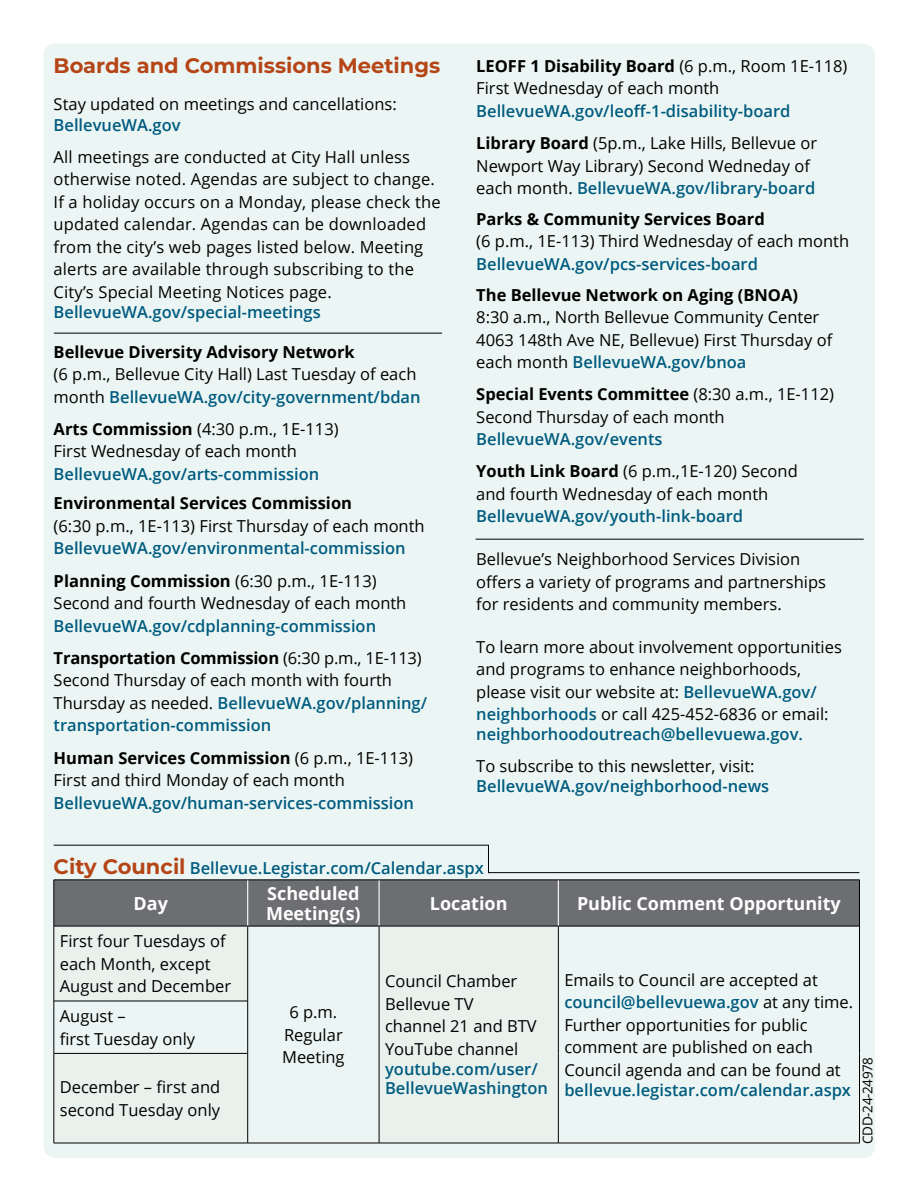
<style>
.page{position:relative;width:918px;height:1188px;background:#fff}
.page>*{position:absolute;margin:0;border:0;box-sizing:border-box;transform-origin:0 0}
.Calendar_meeting_title{font:700 21px "Montserrat";color:#b54516}
.Meetings_back_page{font:700 18px/19.5px "Open Sans";color:#fff}
.Meetings_back_page-2{font:16.5px/22.5px "Open Sans";color:#000}
.text_in_table_back_page{font:16.5px/22.5px "Open Sans";color:#000}
.text_in_table_back_page-2{font:600 16.5px/19.8px "Open Sans";color:#005b7f}
.Meetings_back_page-3{font:600 16.5px "Open Sans";color:#005b7f}
.Calendar_meeting_title-2{font:600 16.5px "Open Sans";color:#005b7f}
.Paragraph_text{font:13.5px "Open Sans";letter-spacing:-.025em;color:#000}
.s1{font-weight:600;color:#005b7f}
.s2{font-weight:700}
.s3{font-family:"Montserrat";font-weight:700;font-size:21px;color:#b54516}
.s4{font-weight:400;color:#000}
</style>
<div class="page">
<div style="left:42px;top:42px;width:834px;height:1118px;background:#ebf6f4;border-radius:13px"></div>
<hr style="left:54px;top:333px;width:388px;height:1px;background:#000">
<div style="left:55px;top:881px;width:804px;height:45px;background:#6d6e71"></div>
<svg style="left:55px;top:927px;width:503px;height:216px"></svg>
<hr style="left:54px;top:926px;width:1px;height:75px;background:#000">
<hr style="left:247px;top:926px;width:1px;height:75px;background:#000">
<hr style="left:379px;top:926px;width:1px;height:75px;background:#000">
<hr style="left:558px;top:926px;width:1px;height:75px;background:#000">
<hr style="left:859px;top:926px;width:1px;height:75px;background:#000">
<hr style="left:379px;top:1001px;width:1px;height:52px;background:#000">
<hr style="left:558px;top:1001px;width:1px;height:52px;background:#000">
<hr style="left:859px;top:1001px;width:1px;height:52px;background:#000">
<hr style="left:379px;top:1053px;width:1px;height:90px;background:#000">
<hr style="left:558px;top:1053px;width:1px;height:90px;background:#000">
<hr style="left:859px;top:1053px;width:1px;height:90px;background:#000">
<hr style="left:54px;top:1001px;width:1px;height:52px;background:#000">
<hr style="left:247px;top:1001px;width:1px;height:52px;background:#000">
<hr style="left:54px;top:1053px;width:1px;height:90px;background:#000">
<hr style="left:54px;top:1143px;width:194px;height:1px;background:#000">
<hr style="left:247px;top:1053px;width:1px;height:90px;background:#000">
<hr style="left:248px;top:1143px;width:131px;height:1px;background:#000">
<hr style="left:379px;top:1143px;width:179px;height:1px;background:#000">
<hr style="left:558px;top:1143px;width:302px;height:1px;background:#000">
<hr style="left:54px;top:1001px;width:194px;height:1px;background:#000">
<hr style="left:54px;top:1053px;width:194px;height:1px;background:#000">
<hr style="left:247px;top:880px;width:1px;height:46px;background:#fff">
<hr style="left:379px;top:880px;width:1px;height:46px;background:#fff">
<hr style="left:558px;top:880px;width:1px;height:46px;background:#fff">
<hr style="left:54px;top:880px;width:1px;height:46px;background:#000">
<hr style="left:54px;top:880px;width:194px;height:1px;background:#000">
<hr style="left:248px;top:880px;width:131px;height:1px;background:#000">
<hr style="left:379px;top:880px;width:179px;height:1px;background:#000">
<hr style="left:558px;top:880px;width:302px;height:1px;background:#000">
<hr style="left:859px;top:880px;width:1px;height:46px;background:#000">
<hr style="left:54px;top:926px;width:194px;height:1px;background:#000">
<hr style="left:248px;top:926px;width:131px;height:1px;background:#000">
<hr style="left:379px;top:926px;width:179px;height:1px;background:#000">
<hr style="left:558px;top:926px;width:301px;height:1px;background:#000">
<hr style="left:476px;top:539px;width:388px;height:1px;background:#000">
<svg style="left:53px;top:844px;width:807px;height:29px"></svg>
<h2 class="Calendar_meeting_title" style="left:54px;top:50px;width:388px">Boards and Commissions Meetings</h2>
<p class="Meetings_back_page-2" style="left:54px;top:93px;width:345px;line-height:21px">Stay updated on meetings and cancellations:<br><span class="s1">BellevueWA.gov</span></p>
<p class="Meetings_back_page-2" style="left:54px;top:145px;width:389px">All meetings are conducted at City Hall unless otherwise noted. Agendas are subject to change.<br>If a holiday occurs on a Monday, please check the updated calendar. Agendas can be downloaded from the city’s web pages listed below. Meeting alerts are available through subscribing to the City’s Special Meeting Notices page.</p>
<p class="Meetings_back_page-3" style="left:54px;top:300px;width:269px">BellevueWA.gov/special-meetings</p>
<p class="Meetings_back_page-2" style="left:54px;top:340px;width:369px"><span class="s2">Bellevue Diversity Advisory Network<br></span>(6 p.m., Bellevue City Hall) Last Tuesday of each month <span class="s1">BellevueWA.gov/city-government/bdan</span></p>
<p class="Meetings_back_page-2" style="left:54px;top:417px;width:287px"><span class="s2">Arts Commission</span> (4:30 p.m., 1E-113)<br>First Wednesday of each month<br><span class="s1">BellevueWA.gov/arts-commission</span></p>
<p class="Meetings_back_page-2" style="left:54px;top:492px;width:373px"><span class="s2">Environmental Services Commission<br></span>(6:30 p.m., 1E-113) First Thursday of each month<br><span class="s1">BellevueWA.gov/environmental-commission</span></p>
<p class="Meetings_back_page-2" style="left:54px;top:569px;width:354px"><span class="s2">Planning Commission</span> (6:30 p.m., 1E-113)<br>Second and fourth Wednesday of each month<br><span class="s1">BellevueWA.gov/cdplanning-commission</span></p>
<p class="Meetings_back_page-2" style="left:54px;top:646px;width:375px"><span class="s2">Transportation Commission</span> (6:30 p.m., 1E-113)<br>Second Thursday of each month with fourth Thursday as needed. <span class="s1">BellevueWA.gov/planning/ transportation-commission</span></p>
<p class="Meetings_back_page-2" style="left:54px;top:746px;width:362px"><span class="s2">Human Services Commission</span> (6 p.m., 1E-113)<br>First and third Monday of each month<br><span class="s1">BellevueWA.gov/human-services-commission</span></p>
<p class="Meetings_back_page-2" style="left:476px;top:54px;width:373px"><span class="s2">LEOFF 1 Disability Board</span> (6 p.m., Room 1E-118)<br>First Wednesday of each month<br><span class="s1">BellevueWA.gov/leoff-1-disability-board</span></p>
<p class="Meetings_back_page-2" style="left:476px;top:131px;width:342px"><span class="s2">Library Board</span> (5p.m., Lake Hills, Bellevue or<br>Newport Way Library) Second Wedneday of each month. <span class="s1">BellevueWA.gov/library-board</span></p>
<p class="Meetings_back_page-2" style="left:476px;top:207px;width:374px"><span class="s2">Parks &amp; Community Services Board<br></span>(6 p.m., 1E-113) Third Wednesday of each month<br><span class="s1">BellevueWA.gov/pcs-services-board</span></p>
<p class="Meetings_back_page-2" style="left:476px;top:283px;width:358px"><span class="s2">The Bellevue Network on Aging (BNOA)<br></span>8:30 a.m., North Bellevue Community Center 4063 148th Ave NE, Bellevue) First Thursday of each month <span class="s1">BellevueWA.gov/bnoa</span></p>
<p class="Meetings_back_page-2" style="left:476px;top:383px;width:359px"><span class="s2">Special Events Committee</span> (8:30 a.m., 1E-112)<br>Second Thursday of each month<br><span class="s1">BellevueWA.gov/events</span></p>
<p class="Meetings_back_page-2" style="left:476px;top:460px;width:323px"><span class="s2">Youth Link Board</span> (6 p.m.,1E-120) Second and fourth Wednesday of each month<br><span class="s1">BellevueWA.gov/youth-link-board</span></p>
<p class="Meetings_back_page-2" style="left:476px;top:548px;width:351px">Bellevue’s Neighborhood Services Division offers a variety of programs and partnerships for residents and community members.</p>
<p class="Meetings_back_page-2" style="left:476px;top:635px;width:367px">To learn more about involvement opportunities and programs to enhance neighborhoods, please visit our website at: <span class="s1">BellevueWA.gov/ neighborhoods</span> or call 425-452-6836 or email:</p>
<p class="Meetings_back_page-3" style="left:476px;top:723px;width:328px">neighborhoodoutreach@bellevuewa.gov.</p>
<p class="Meetings_back_page-2" style="left:476px;top:756px;width:294px;line-height:19.8px">To subscribe to this newsletter, visit:<br><span class="s1">BellevueWA.gov/neighborhood-news</span></p>
<h2 class="Calendar_meeting_title-2" style="left:54px;top:856px;width:432px"><span class="s3">City Council</span> Bellevue.Legistar.com/Calendar.aspx</h2>
<p class="Meetings_back_page" style="left:134px;top:893px;width:36px">Day</p>
<p class="Meetings_back_page" style="left:266px;top:883px;width:96px">Scheduled<br>Meeting(s)</p>
<p class="Meetings_back_page" style="left:430px;top:893px;width:79px">Location</p>
<p class="Meetings_back_page" style="left:577px;top:893px;width:265px">Public Comment Opportunity</p>
<p class="text_in_table_back_page" style="left:60px;top:930px;width:173px">First four Tuesdays of each Month, except<br>August and December</p>
<p class="text_in_table_back_page" style="left:289px;top:1001px;width:49px">6 p.m.</p>
<p class="text_in_table_back_page" style="left:282px;top:1023px;width:64px">Regular<br>Meeting</p>
<p class="text_in_table_back_page" style="left:564px;top:968px;width:255px">Emails to Council are accepted at</p>
<p class="text_in_table_back_page-2" style="left:564px;top:992px;width:290px">council@bellevuewa.gov <span class="s4">at any time.</span></p>
<p class="text_in_table_back_page" style="left:564px;top:1013px;width:278px">Further opportunities for public comment are published on each<br>Council agenda and can be found at</p>
<p class="text_in_table_back_page-2" style="left:564px;top:1080px;width:288px">bellevue.legistar.com/calendar.aspx</p>
<p class="text_in_table_back_page" style="left:385px;top:970px;width:134px">Council Chamber</p>
<p class="text_in_table_back_page" style="left:385px;top:992px;width:153px">Bellevue TV channel 21 and BTV<br>YouTube channel</p>
<p class="text_in_table_back_page-2" style="left:385px;top:1058px;width:164px">youtube.com/user/<br>BellevueWashington</p>
<p class="text_in_table_back_page" style="left:60px;top:1005px;width:67px">August –</p>
<p class="text_in_table_back_page" style="left:60px;top:1027px;width:137px">first Tuesday only</p>
<p class="Meetings_back_page-2" style="left:60px;top:1076px;width:162px">December – first and second Tuesday only</p>
<p class="Paragraph_text" style="left:858px;top:1144px;width:89px;rotate:-90deg">CDD-24-24978</p>
</div>
